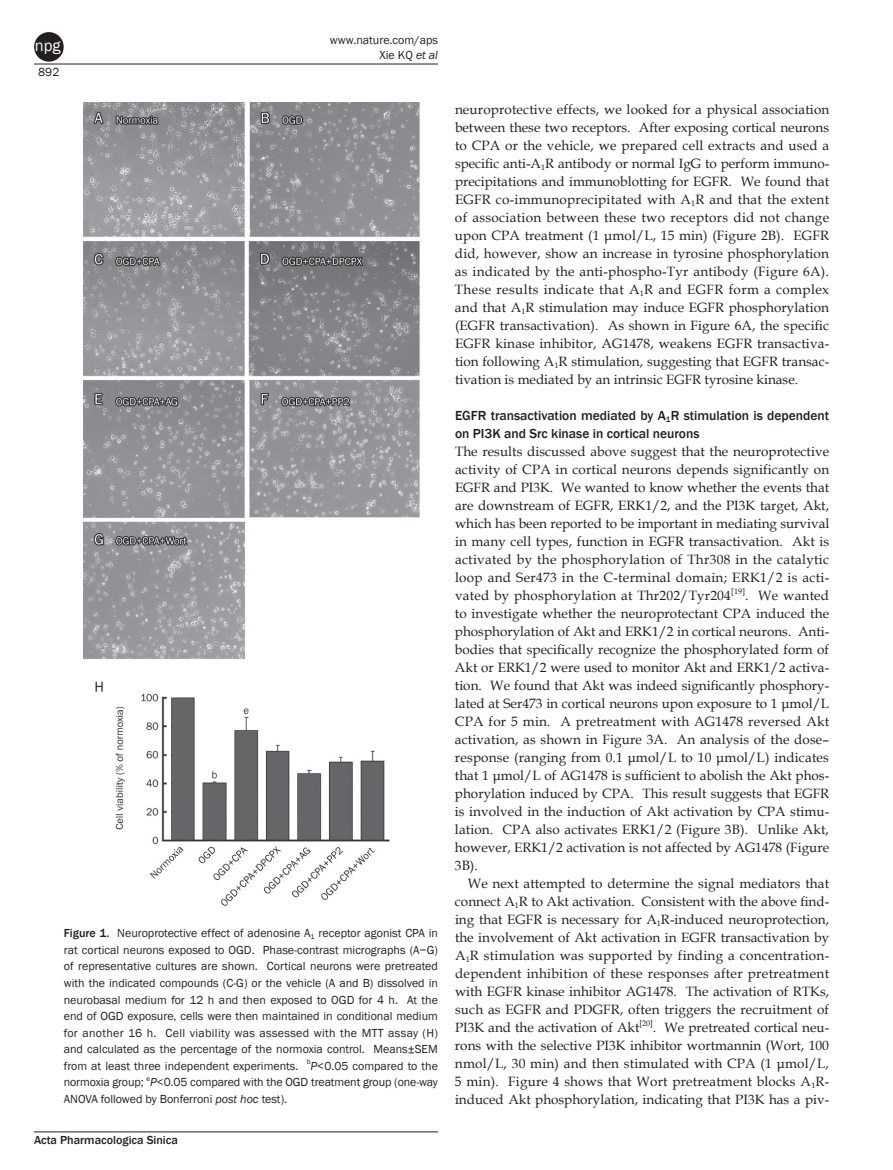
<style>
.page{position:relative;width:893px;height:1170px;background:#fff}
.page>*{position:absolute;margin:0;border:0;box-sizing:border-box;transform-origin:0 0}
.t1{font:16.5px "Franklin Gothic Book 2";color:#fff}
.t2{font:13.5px/18px "Book Antiqua";color:#231f20;text-align:justify}
.t3{font:13.5px/18px "Book Antiqua 2";color:#231f20}
.t4{font:500 13.5px/18px "Franklin Gothic";color:#231f20}
.t5{font:12px/16.5px "Franklin Gothic Book 2";color:#231f20;text-align:right}
.t6{font:12px "Franklin Gothic";color:#231f20}
.t7{font:500 12px "Franklin Gothic";color:#231f20}
.s1{font-family:"Franklin Gothic";font-style:italic}
.s2{font-family:"Franklin Gothic";font-weight:500}
.s3{font-family:"Franklin Gothic"}
.s4{font-family:"Book Antiqua 2"}
.s5{font-family:"Book Antiqua"}
</style>
<div class="page">
<hr style="left:34px;top:64px;width:404px;height:1px;background:#231f20">
<hr style="left:34px;top:1131px;width:404px;height:1px;background:#231f20">
<div style="left:34px;top:32px;width:30px;height:30px;background:#231f20;border-radius:50%"></div>
<img style="left:83px;top:102px;width:337px;height:804px">
<p class="t1" style="left:35px;top:35px;width:27px">npg</p>
<p class="t5" style="left:38px;top:64px;width:23px">892</p>
<p class="t5" style="left:330px;top:32px;width:110px;line-height:15px">www.nature.com/aps<br>Xie KQ <span class="s1">et al</span></p>
<p class="t5" style="left:64px;top:925px;width:376px"><span class="s2">Figure 1.</span> Neuroprotective effect of adenosine A<sub>1</sub> receptor agonist CPA in</p>
<p class="t6" style="left:64px;top:942px;width:376px">rat cortical neurons exposed to OGD. Phase-contrast micrographs (A−G)</p>
<p class="t5" style="left:64px;top:958px;width:376px;text-align:justify">of representative cultures are shown. Cortical neurons were pretreated with the indicated compounds (C-G) or the vehicle (A and B) dissolved in neurobasal medium for 12 h and then exposed to OGD for 4 h. At the end of OGD exposure, cells were then maintained in conditional medium for another 16 h. Cell viability was assessed with the MTT assay (H) and calculated as the percentage of the normoxia control. Means±SEM from at least three independent experiments. <sup>b</sup><span class="s1">P</span>&lt;0.05 compared to the <span class="s3">normoxia group;</span> <sup>e</sup><span class="s1">P</span>&lt;0.05 compared with the OGD treatment group (one-way ANOVA followed by Bonferroni <span class="s1">post hoc</span> test).</p>
<p class="t7" style="left:34px;top:1132px;width:145px">Acta Pharmacologica Sinica</p>
<p class="t2" style="left:455px;top:100px;width:376px">neuroprotective effects, we looked for a physical association between these two receptors. After exposing cortical neurons to CPA or the vehicle, we prepared cell extracts and used a <span class="s4">specific anti-A</span><sub>1</sub>R antibody or normal IgG to perform immuno&shy;precipitations and immunoblotting for EGFR. We found that EGFR co-immunoprecipitated with A<sub>1</sub>R and that the extent of association between these two receptors did not change</p>
<p class="t3" style="left:455px;top:226px;width:375px">upon CPA treatment (1 μmol/L, 15 min) (Figure 2B). EGFR</p>
<p class="t2" style="left:455px;top:244px;width:376px">did, however, show an increase in tyrosine phosphorylation as indicated by the anti-phospho-Tyr antibody (Figure 6A).<br>These results indicate that A<sub>1</sub>R and EGFR form a complex and that A<sub>1</sub>R stimulation may induce EGFR phosphorylation</p>
<p class="t3" style="left:455px;top:316px;width:375px">(EGFR transactivation). As shown in Figure 6A, the specific</p>
<p class="t2" style="left:455px;top:334px;width:376px">EGFR kinase inhibitor, AG1478, weakens EGFR transactiva&shy;tion following A<sub>1</sub>R stimulation, suggesting that EGFR transac&shy;tivation is mediated by an intrinsic EGFR tyrosine kinase.</p>
<p class="t4" style="left:455px;top:406px;width:376px">EGFR transactivation mediated by A<sub>1</sub>R stimulation is dependent on PI3K and Src kinase in cortical neurons</p>
<p class="t2" style="left:455px;top:442px;width:376px">The results discussed above suggest that the neuroprotective activity of CPA in cortical neurons depends significantly on EGFR and PI3K. We wanted to know whether the events that are downstream of EGFR, ERK1/2, and the PI3K target, Akt, which has been reported to be important in mediating survival in many cell types, function in EGFR transactivation. Akt is activated by the phosphorylation of Thr308 in the catalytic loop and Ser473 in the C-terminal domain; ERK1/2 is acti&shy;vated by phosphorylation at Thr202/Tyr204<sup>[19]</sup>. We wanted to investigate whether the neuroprotectant CPA induced the phosphorylation of Akt and ERK1/2 in cortical neurons. Anti-</p>
<p class="t3" style="left:455px;top:640px;width:376px">bodies that specifically recognize the phosphorylated form of</p>
<p class="t2" style="left:455px;top:658px;width:376px">Akt or ERK1/2 were used to monitor Akt and ERK1/2 activa-</p>
<p class="t3" style="left:455px;top:676px;width:376px">tion. We found that Akt was indeed significantly phosphory&shy;lated at Ser473 in cortical neurons upon exposure to 1 μmol/L</p>
<p class="t2" style="left:455px;top:712px;width:376px">CPA for 5 min. A pretreatment with AG1478 reversed Akt activation, as shown in Figure 3A. An analysis of the dose–</p>
<p class="t3" style="left:455px;top:748px;width:376px">response (ranging from 0.1 μmol/L to 10 μmol/L) indicates that 1 μmol/L of AG1478 is sufficient to abolish the Akt phos<span class="s5">-</span></p>
<p class="t2" style="left:455px;top:784px;width:376px">phorylation induced by CPA. This result suggests that EGFR is involved in the induction of Akt activation by CPA stimu&shy;lation. CPA also activates ERK1/2 (Figure 3B). Unlike Akt, however, ERK1/2 activation is not affected by AG1478 (Figure 3B).</p>
<p class="t2" style="left:468px;top:873px;width:363px">We next attempted to determine the signal mediators that</p>
<p class="t3" style="left:455px;top:892px;width:376px"><span class="s5">connect A</span><sub>1</sub>R to Akt activation. Consistent with the above find<span class="s5">-</span></p>
<p class="t2" style="left:455px;top:910px;width:376px">ing that EGFR is necessary for A<sub>1</sub>R-induced neuroprotection, the involvement of Akt activation in EGFR transactivation by A<sub>1</sub>R stimulation was supported by finding a concentration&shy;dependent inhibition of these responses after pretreatment with EGFR kinase inhibitor AG1478. The activation of RTKs, such as EGFR and PDGFR, often triggers the recruitment of PI3K and the activation of Akt<sup>[20]</sup>. We pretreated cortical neu&shy;rons with the selective PI3K inhibitor wortmannin (Wort, 100</p>
<p class="t3" style="left:455px;top:1054px;width:375px">nmol/L, 30 min) and then stimulated with CPA (1 μmol/L,</p>
<p class="t2" style="left:455px;top:1072px;width:376px">5 min). Figure 4 shows that Wort pretreatment blocks A<sub>1</sub>R&shy;induced Akt phosphorylation, indicating that PI3K has a piv-</p>
</div>
